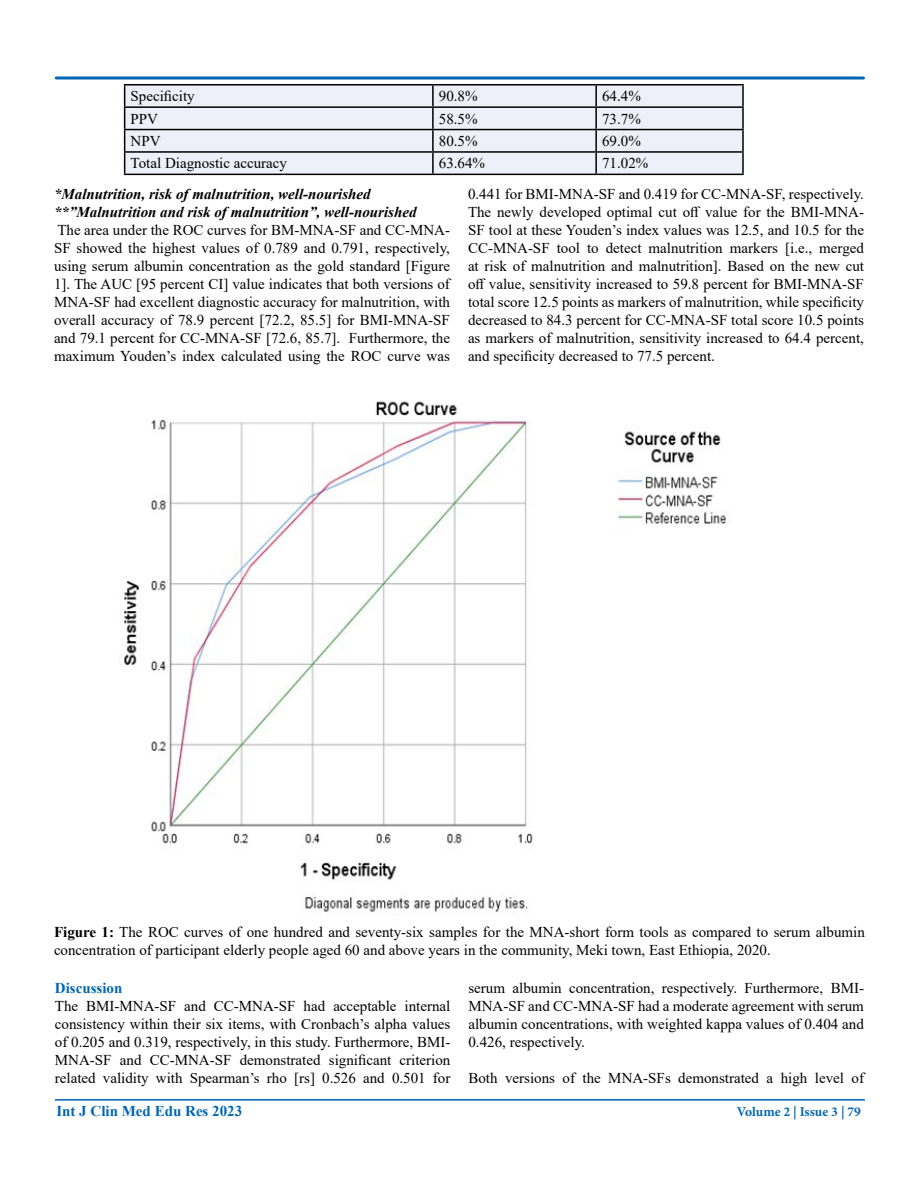
<style>
.page{position:relative;width:918px;height:1188px;background:#fff}
.page>*{position:absolute;margin:0;border:0;box-sizing:border-box;transform-origin:0 0}
.t1{font:15px/18px "Times New Roman";color:#000;text-align:justify}
.t2{font:italic 700 15px/18px "Times New Roman";color:#000}
.t3{font:700 15px "Times New Roman";color:#0066b3}
.t4{font:700 13.5px "Minion Pro";color:#0066b3}
.s1{font-weight:700}
</style>
<div class="page">
<hr style="left:55px;top:1099px;width:810px;height:2px;background:#0066b3">
<div style="left:55px;top:76px;width:810px;height:4px;border:2px solid #0066b3"></div>
<img style="left:124px;top:401px;width:602px;height:514px">
<div style="left:125px;top:86px;width:617px;height:88px;background:#eef0f9"></div>
<hr style="left:124px;top:84px;width:309px;height:2px;background:#000">
<hr style="left:433px;top:84px;width:163px;height:2px;background:#000">
<hr style="left:432px;top:85px;width:2px;height:21px;background:#000">
<hr style="left:596px;top:84px;width:148px;height:2px;background:#000">
<hr style="left:595px;top:85px;width:2px;height:21px;background:#000">
<hr style="left:742px;top:85px;width:2px;height:21px;background:#000">
<hr style="left:124px;top:106px;width:309px;height:2px;background:#000">
<hr style="left:433px;top:106px;width:163px;height:2px;background:#000">
<hr style="left:432px;top:108px;width:2px;height:21px;background:#000">
<hr style="left:596px;top:106px;width:148px;height:2px;background:#000">
<hr style="left:595px;top:108px;width:2px;height:21px;background:#000">
<hr style="left:742px;top:108px;width:2px;height:21px;background:#000">
<hr style="left:124px;top:129px;width:309px;height:1px;background:#000">
<hr style="left:433px;top:129px;width:163px;height:1px;background:#000">
<hr style="left:432px;top:130px;width:2px;height:21px;background:#000">
<hr style="left:596px;top:129px;width:148px;height:1px;background:#000">
<hr style="left:595px;top:130px;width:2px;height:21px;background:#000">
<hr style="left:742px;top:130px;width:2px;height:21px;background:#000">
<hr style="left:124px;top:151px;width:309px;height:2px;background:#000">
<svg style="left:124px;top:85px;width:1px;height:89px"></svg>
<hr style="left:433px;top:151px;width:163px;height:2px;background:#000">
<hr style="left:432px;top:153px;width:2px;height:21px;background:#000">
<hr style="left:596px;top:151px;width:148px;height:2px;background:#000">
<hr style="left:595px;top:153px;width:2px;height:21px;background:#000">
<hr style="left:742px;top:153px;width:2px;height:21px;background:#000">
<hr style="left:124px;top:174px;width:309px;height:1px;background:#000">
<hr style="left:433px;top:174px;width:163px;height:1px;background:#000">
<hr style="left:596px;top:174px;width:148px;height:1px;background:#000">
<p class="t1" style="left:131px;top:87px;width:66px">Specificity</p>
<p class="t1" style="left:439px;top:87px;width:40px">90.8%</p>
<p class="t1" style="left:602px;top:87px;width:40px">64.4%</p>
<p class="t1" style="left:131px;top:109px;width:29px">PPV</p>
<p class="t1" style="left:439px;top:109px;width:40px">58.5%</p>
<p class="t1" style="left:602px;top:109px;width:40px">73.7%</p>
<p class="t1" style="left:131px;top:131px;width:31px">NPV</p>
<p class="t1" style="left:439px;top:131px;width:40px">80.5%</p>
<p class="t1" style="left:602px;top:131px;width:40px">69.0%</p>
<p class="t1" style="left:131px;top:154px;width:158px">Total Diagnostic accuracy</p>
<p class="t1" style="left:439px;top:154px;width:48px">63.64%</p>
<p class="t1" style="left:602px;top:154px;width:48px">71.02%</p>
<p class="t2" style="left:54px;top:185px;width:364px">*Malnutrition, risk of malnutrition, well-nourished **”Malnutrition and risk of malnutrition”, well-nourished</p>
<p class="t1" style="left:54px;top:221px;width:398px">The area under the ROC curves for BM-MNA-SF and CC-MNA-SF showed the highest values of 0.789 and 0.791, respectively, using serum albumin concentration as the gold standard [Figure 1]. The AUC [95 percent CI] value indicates that both versions of MNA-SF had excellent diagnostic accuracy for malnutrition, with overall accuracy of 78.9 percent [72.2, 85.5] for BMI-MNA-SF and 79.1 percent for CC-MNA-SF [72.6, 85.7]. Furthermore, the maximum Youden’s index calculated using the ROC curve was</p>
<p class="t1" style="left:468px;top:185px;width:398px">0.441 for BMI-MNA-SF and 0.419 for CC-MNA-SF, respectively.<br>The newly developed optimal cut off value for the BMI-MNA-SF tool at these Youden’s index values was 12.5, and 10.5 for the CC-MNA-SF tool to detect malnutrition markers [i.e., merged at risk of malnutrition and malnutrition]. Based on the new cut off value, sensitivity increased to 59.8 percent for BMI-MNA-SF total score 12.5 points as markers of malnutrition, while specificity decreased to 84.3 percent for CC-MNA-SF total score 10.5 points as markers of malnutrition, sensitivity increased to 64.4 percent, and specificity decreased to 77.5 percent.</p>
<p class="t1" style="left:54px;top:922px;width:812px"><span class="s1">Figure 1:</span> The ROC curves of one hundred and seventy-six samples for the MNA-short form tools as compared to serum albumin concentration of participant elderly people aged 60 and above years in the community, Meki town, East Ethiopia, 2020.</p>
<p class="t3" style="left:55px;top:977px;width:69px">Discussion</p>
<p class="t1" style="left:55px;top:997px;width:397px">The BMI-MNA-SF and CC-MNA-SF had acceptable internal consistency within their six items, with Cronbach’s alpha values of 0.205 and 0.319, respectively, in this study. Furthermore, BMI-MNA-SF and CC-MNA-SF demonstrated significant criterion related validity with Spearman’s rho [rs] 0.526 and 0.501 for</p>
<p class="t1" style="left:468px;top:979px;width:397px">serum albumin concentration, respectively. Furthermore, BMI-MNA-SF and CC-MNA-SF had a moderate agreement with serum albumin concentrations, with weighted kappa values of 0.404 and 0.426, respectively.</p>
<p class="t1" style="left:468px;top:1069px;width:397px">Both versions of the MNA-SFs demonstrated a high level of</p>
<p class="t3" style="left:56px;top:1100px;width:187px">Int J Clin Med Edu Res 2023</p>
<p class="t4" style="left:737px;top:1102px;width:126px">Volume 2 | Issue 3 | 79</p>
</div>
